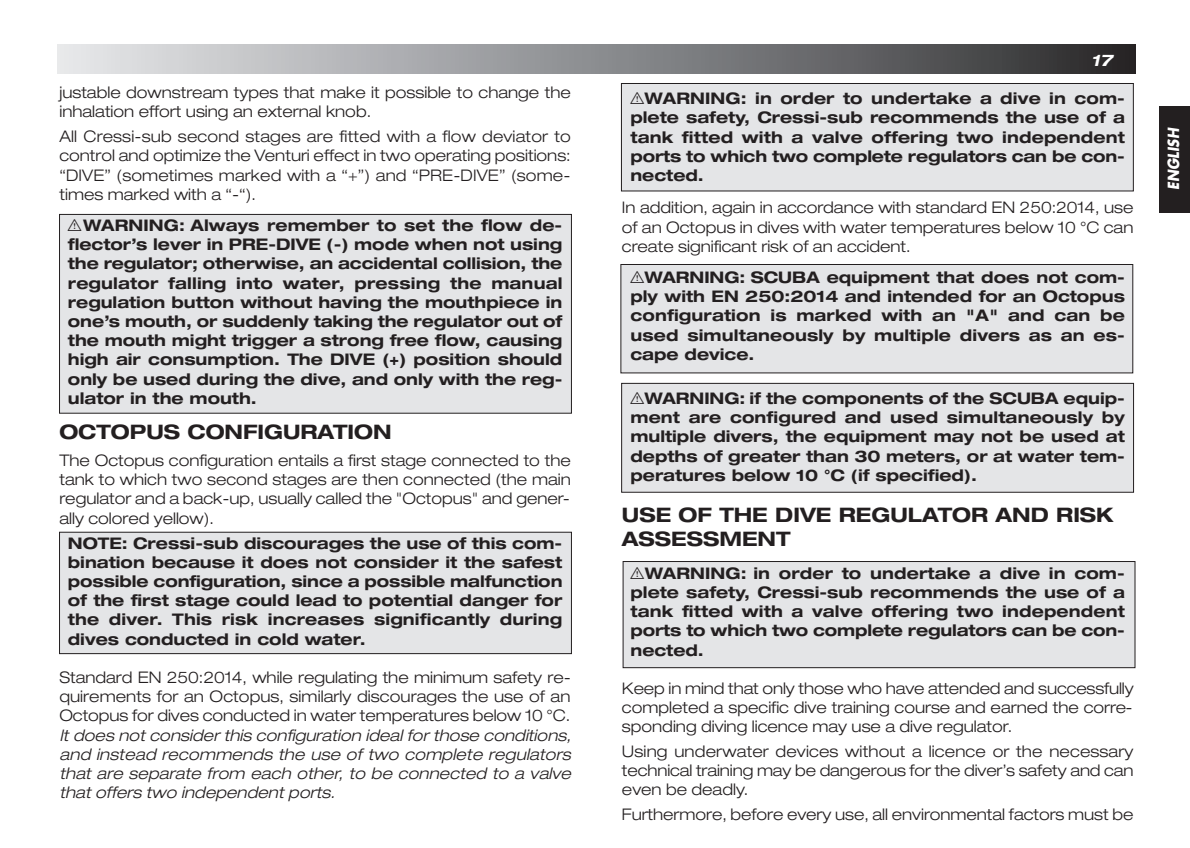
<style>
.page{position:relative;width:1190px;height:848px;background:#fff}
.page>*{position:absolute;margin:0;border:0;box-sizing:border-box;transform-origin:0 0}
.t1{font:700 expanded 20px/24px "Helvetica Neue";color:#231f20}
.t2{font:700 expanded 16px/19.2px "Helvetica Neue";color:#231f20;text-align:justify}
.t3{font:300 expanded 16px/19.2px "Helvetica Neue";color:#231f20;text-align:justify}
.t4{font:italic 300 expanded 16px/19.2px "Helvetica Neue";letter-spacing:.005em;color:#231f20;text-align:justify}
.t5{font:italic 700 expanded 16px "Helvetica Neue";color:#fff}
.t6{font:italic 700 15px "Futura Std";color:#fff;scale:.9 1}
.s1{font-family:"tables";font-weight:400;font-stretch:normal}
</style>
<div class="page">
<div style="left:620px;top:264px;width:512px;height:109px;background:#e4e5e7"></div>
<div style="left:620px;top:264px;width:512px;height:109px;border:1px solid #231f20"></div>
<div style="left:621px;top:383px;width:512px;height:109px;background:#e4e5e7"></div>
<div style="left:621px;top:383px;width:512px;height:109px;border:1px solid #231f20"></div>
<div style="left:623px;top:561px;width:511px;height:106px;background:#e4e5e7"></div>
<div style="left:622px;top:561px;width:512px;height:106px;border:1px solid #231f20"></div>
<div style="left:621px;top:83px;width:511px;height:108px;background:#e4e5e7"></div>
<div style="left:621px;top:83px;width:512px;height:108px;border:1px solid #231f20"></div>
<div style="left:59px;top:214px;width:512px;height:199px;background:#e4e5e7"></div>
<div style="left:59px;top:214px;width:512px;height:199px;border:1px solid #231f20"></div>
<div style="left:59px;top:532px;width:512px;height:121px;background:#e4e5e7"></div>
<div style="left:59px;top:531px;width:512px;height:122px;border:1px solid #231f20"></div>
<div style="left:57px;top:45px;width:1078px;height:28px;background:linear-gradient(to right,#e9ebee,#2d2d2f)"></div>
<div style="left:1158px;top:106px;width:31px;height:106px;background:#231f20"></div>
<p class="t3" style="left:59px;top:84px;width:513px">justable downstream types that make it possible to change the inhalation effort using an external knob.</p>
<p class="t3" style="left:59px;top:128px;width:513px">All Cressi-sub second stages are fitted with a flow deviator to control and optimize the Venturi effect in two operating positions: “DIVE” (sometimes marked with a “+”) and “PRE-DIVE” (some&shy;times marked with a “-“).</p>
<p class="t2" style="left:68px;top:217px;width:496px"><span class="s1">I</span> WARNING: Always remember to set the flow de&shy;flector’s lever in PRE-DIVE (-) mode when not using the regulator; otherwise, an accidental collision, the regulator falling into water, pressing the manual regulation button without having the mouthpiece in one’s mouth, or suddenly taking the regulator out of the mouth might trigger a strong free flow, causing high air consumption. The DIVE (+) position should only be used during the dive, and only with the reg&shy;ulator in the mouth.</p>
<p class="t1" style="left:59px;top:422px;width:333px">OCTOPUS CONFIGURATION</p>
<p class="t3" style="left:59px;top:452px;width:513px">The Octopus configuration entails a first stage connected to the tank to which two second stages are then connected (the main regulator and a back-up, usually called the "Octopus" and gener&shy;ally colored yellow).</p>
<p class="t2" style="left:68px;top:534px;width:496px">NOTE: Cressi-sub discourages the use of this com&shy;bination because it does not consider it the safest possible configuration, since a possible malfunction of the first stage could lead to potential danger for the diver. This risk increases significantly during dives conducted in cold water.</p>
<p class="t3" style="left:59px;top:669px;width:513px">Standard EN 250:2014, while regulating the minimum safety re&shy;quirements for an Octopus, similarly discourages the use of an Octopus for dives conducted in water temperatures below 10 °C.</p>
<p class="t4" style="left:59px;top:726px;width:513px">It does not consider this configuration ideal for those conditions, and instead recommends the use of two complete regulators that are separate from each other, to be connected to a valve that offers two independent ports.</p>
<p class="t5" style="left:1090px;top:54px;width:23px">17</p>
<p class="t2" style="left:630px;top:90px;width:496px"><span class="s1">I</span>WARNING: in order to undertake a dive in com&shy;plete safety, Cressi-sub recommends the use of a tank fitted with a valve offering two independent ports to which two complete regulators can be con&shy;nected.</p>
<p class="t3" style="left:621px;top:200px;width:513px">In addition, again in accordance with standard EN 250:2014, use of an Octopus in dives with water temperatures below 10 °C can create significant risk of an accident.</p>
<p class="t2" style="left:630px;top:269px;width:496px"><span class="s1">I</span>WARNING: SCUBA equipment that does not com&shy;ply with EN 250:2014 and intended for an Octopus configuration is marked with an "A" and can be used simultaneously by multiple divers as an es&shy;cape device.</p>
<p class="t2" style="left:630px;top:390px;width:496px"><span class="s1">I</span>WARNING: if the components of the SCUBA equip&shy;ment are configured and used simultaneously by multiple divers, the equipment may not be used at depths of greater than 30 meters, or at water tem&shy;peratures below 10 °C (if specified).</p>
<p class="t1" style="left:621px;top:504px;width:493px">USE OF THE DIVE REGULATOR AND RISK<br>ASSESSMENT</p>
<p class="t2" style="left:630px;top:564px;width:496px"><span class="s1">I</span>WARNING: in order to undertake a dive in com&shy;plete safety, Cressi-sub recommends the use of a tank fitted with a valve offering two independent ports to which two complete regulators can be con&shy;nected.</p>
<p class="t3" style="left:621px;top:679px;width:513px">Keep in mind that only those who have attended and successfully completed a specific dive training course and earned the corre&shy;sponding diving licence may use a dive regulator.</p>
<p class="t3" style="left:621px;top:742px;width:513px">Using underwater devices without a licence or the necessary technical training may be dangerous for the diver’s safety and can even be deadly.</p>
<p class="t3" style="left:621px;top:806px;width:513px">Furthermore, before every use, all environmental factors must be</p>
<p class="t6" style="left:1166px;top:189px;width:70px;rotate:-90deg">ENGLISH</p>
</div>
